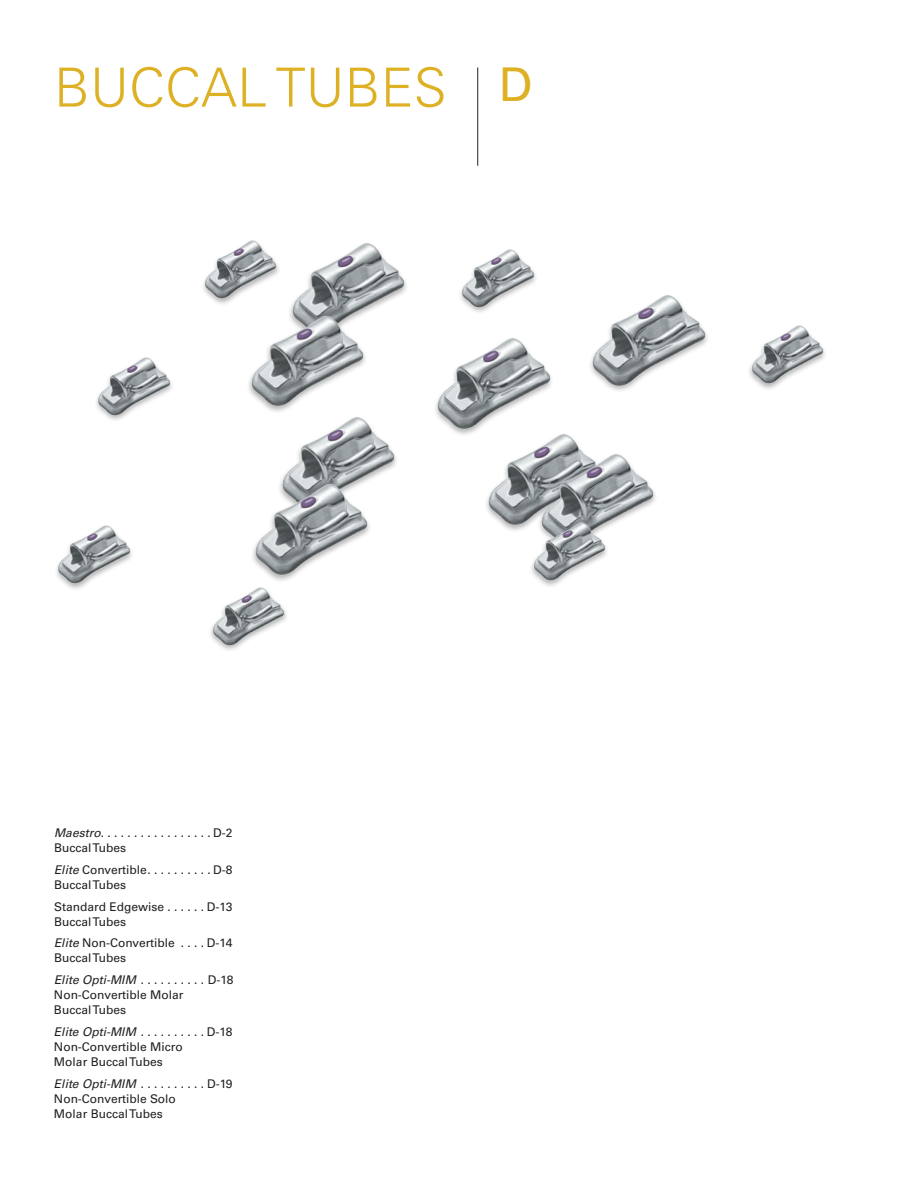
<style>
.page{position:relative;width:918px;height:1188px;background:#fff}
.page>*{position:absolute;margin:0;border:0;box-sizing:border-box;transform-origin:0 0}
.t1{font:300 54px "Univers LT Std";color:#deb125}
.t2{font:12px/15px "Univers LT Std";color:#231f20}
.t3{font:italic 12px "Univers LT Std";color:#231f20}
.s1{font-weight:400;font-size:46.5px}
.s2{font-style:italic}
</style>
<div class="page">
<hr style="left:477px;top:68px;width:1px;height:98px;background:#231f20">
<div style="left:209px;top:586px;width:80px;height:67px;background:#231f20;opacity:.33"></div>
<img style="left:209px;top:586px;width:79px;height:61px">
<img style="left:282px;top:417px;width:115px;height:63px">
<img style="left:435px;top:338px;width:117px;height:95px">
<img style="left:590px;top:295px;width:118px;height:94px">
<img style="left:482px;top:430px;width:98px;height:99px">
<img style="left:535px;top:449px;width:121px;height:77px">
<img style="left:290px;top:243px;width:117px;height:69px">
<img style="left:248px;top:311px;width:120px;height:99px">
<div style="left:529px;top:521px;width:81px;height:67px;background:#231f20;opacity:.33"></div>
<img style="left:529px;top:520px;width:79px;height:63px">
<div style="left:54px;top:524px;width:81px;height:67px;background:#231f20;opacity:.33"></div>
<img style="left:54px;top:524px;width:79px;height:62px">
<div style="left:94px;top:356px;width:81px;height:67px;background:#231f20;opacity:.33"></div>
<img style="left:94px;top:356px;width:79px;height:61px">
<div style="left:201px;top:239px;width:81px;height:67px;background:#231f20;opacity:.33"></div>
<img style="left:201px;top:239px;width:79px;height:61px">
<div style="left:458px;top:248px;width:81px;height:67px;background:#231f20;opacity:.33"></div>
<img style="left:458px;top:248px;width:79px;height:61px">
<div style="left:747px;top:325px;width:81px;height:66px;background:#231f20;opacity:.33"></div>
<img style="left:747px;top:325px;width:79px;height:61px">
<div style="left:251px;top:483px;width:121px;height:99px;background:#231f20;opacity:.33"></div>
<img style="left:251px;top:480px;width:121px;height:98px">
<h1 class="t1" style="left:54px;top:55px;width:480px">BUCCAL TUBES <span class="s1">D</span></h1>
<p class="t2" style="left:54px;top:825px;width:180px"><span class="s2">Maestro</span> . . . . . . . . . . . . . . . . D-2<br>Buccal Tubes</p>
<p class="t2" style="left:54px;top:862px;width:180px"><span class="s2">Elite</span> Convertible . . . . . . . . . D-8<br>Buccal Tubes</p>
<p class="t2" style="left:54px;top:899px;width:180px">Standard Edgewise . . . . . D-13<br>Buccal Tubes</p>
<p class="t2" style="left:54px;top:936px;width:180px"><span class="s2">Elite</span> Non-Convertible . . . D-14<br>Buccal Tubes</p>
<p class="t3" style="left:54px;top:973px;width:83px">Elite Opti-MIM</p>
<p class="t2" style="left:208px;top:972px;width:27px">D-18</p>
<p class="t2" style="left:54px;top:987px;width:131px">Non-Convertible Molar<br>Buccal Tubes</p>
<p class="t2" style="left:54px;top:1024px;width:180px"><span class="s2">Elite Opti-MIM</span> . . . . . . . . . D-18<br>Non-Convertible Micro<br>Molar Buccal Tubes</p>
<p class="t2" style="left:54px;top:1076px;width:180px"><span class="s2">Elite Opti-MIM</span> . . . . . . . . . D-19<br>Non-Convertible Solo<br>Molar Buccal Tubes</p>
</div>
